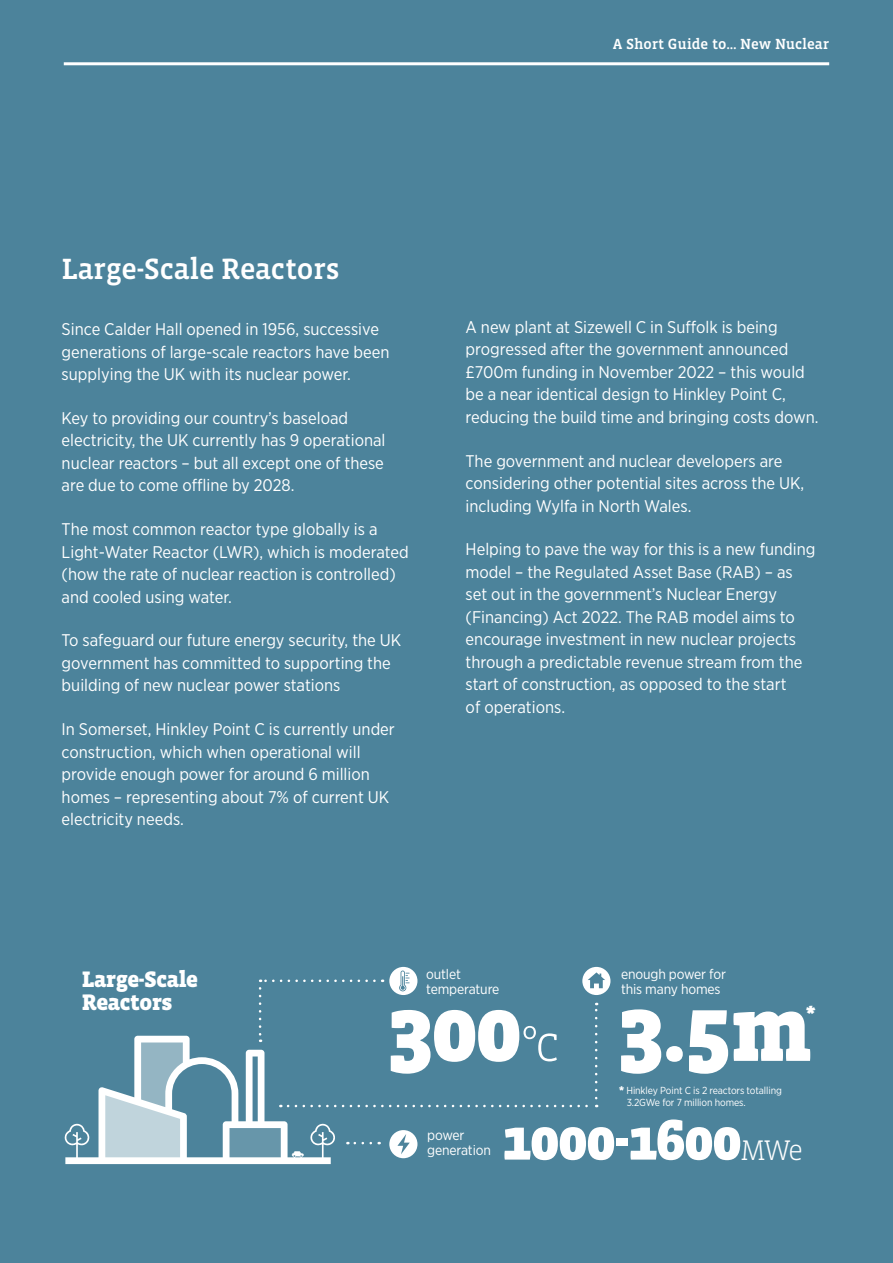
<style>
.page{position:relative;width:893px;height:1263px;background:#4c839b}
.page>*{position:absolute;margin:0;border:0;box-sizing:border-box;transform-origin:0 0}
.t1{font:900 92.85px "Vista Slab OTCE";color:#fff}
.t2{font:900 91.95px "Vista Slab OTCE";color:#fff}
.t3{font:900 58.65px "Vista Slab OTCE";letter-spacing:-.02em;color:#fff}
.t4{font:500 30px "Vista Slab OTCE";letter-spacing:-.01em;color:#fff}
.t5{font:900 22.95px/23px "Vista Slab OTCE";letter-spacing:-.02em;color:#fff}
.t6{font:900 20.85px "Vista Slab OTCE";color:#fff}
.t7{font:16.8px/22.5px "Gotham Narrow";color:#fff}
.t8{font:500 15px "Vista Slab OTCE";color:#fff}
.t9{font:14.1px/15.3px "Gotham Narrow";letter-spacing:-.01em;color:#fff}
.t10{font:10.2px/11.4px "Gotham Narrow";letter-spacing:-.01em;color:#fff}
.s1{font-weight:300;font-size:51.6px}
.s2{font-family:"Vista Slab OTCE";font-weight:700;font-size:11.55px}
.s3{font-weight:300;font-size:28.95px}
</style>
<div class="page">
<hr style="left:64px;top:62px;width:765px;height:3px;background:#fff">
<svg style="left:64px;top:967px;width:546px;height:197px"></svg>
<p class="t8" style="left:613px;top:35px;width:217px">A Short Guide to… New Nuclear</p>
<p class="t4" style="left:62px;top:251px;width:279px">Large-Scale Reactors</p>
<p class="t7" style="left:62px;top:318px;width:329px">Since Calder Hall opened in 1956, successive generations of large-scale reactors have been supplying the UK with its nuclear power.</p>
<p class="t7" style="left:62px;top:406px;width:325px">Key to providing our country’s baseload electricity, the UK currently has 9 operational nuclear reactors – but all except one of these are due to come offline by 2028.</p>
<p class="t7" style="left:62px;top:518px;width:349px">The most common reactor type globally is a Light-Water Reactor (LWR), which is moderated (how the rate of nuclear reaction is controlled) and cooled using water.</p>
<p class="t7" style="left:62px;top:629px;width:341px">To safeguard our future energy security, the UK government has committed to supporting the building of new nuclear power stations</p>
<p class="t7" style="left:62px;top:718px;width:335px">In Somerset, Hinkley Point C is currently under construction, which when operational will provide enough power for around 6 million homes – representing about 7% of current UK electricity needs.</p>
<p class="t7" style="left:466px;top:315px;width:354px">A new plant at Sizewell C in Suffolk is being progressed after the government announced £700m funding in November 2022 – this would be a near identical design to Hinkley Point C, reducing the build time and bringing costs down.</p>
<p class="t7" style="left:466px;top:449px;width:340px">The government and nuclear developers are considering other potential sites across the UK, including Wylfa in North Wales.</p>
<p class="t7" style="left:466px;top:538px;width:351px">Helping to pave the way for this is a new funding model – the Regulated Asset Base (RAB) – as set out in the government’s Nuclear Energy (Financing) Act 2022. The RAB model aims to encourage investment in new nuclear projects through a predictable revenue stream from the start of construction, as opposed to the start<br>of operations.</p>
<p class="t5" style="left:82px;top:968px;width:118px">Large-Scale<br>Reactors</p>
<p class="t9" style="left:426px;top:966px;width:75px">outlet temperature</p>
<p class="t9" style="left:621px;top:966px;width:106px">enough power for this many homes</p>
<p class="t6" style="left:806px;top:1001px;width:11px">*</p>
<p class="t2" style="left:387px;top:977px;width:174px">300<span class="s1">°c</span></p>
<p class="t1" style="left:618px;top:976px;width:195px">3.5m</p>
<p class="t9" style="left:427px;top:1127px;width:65px">power generation</p>
<p class="t10" style="left:627px;top:1085px;width:157px;text-indent:-8px"><span class="s2">*</span> Hinkley Point C is 2 reactors totalling<br>3.2GWe for 7 million homes.</p>
<p class="t3" style="left:502px;top:1106px;width:303px">1000-1600<span class="s3">MWe</span></p>
</div>
